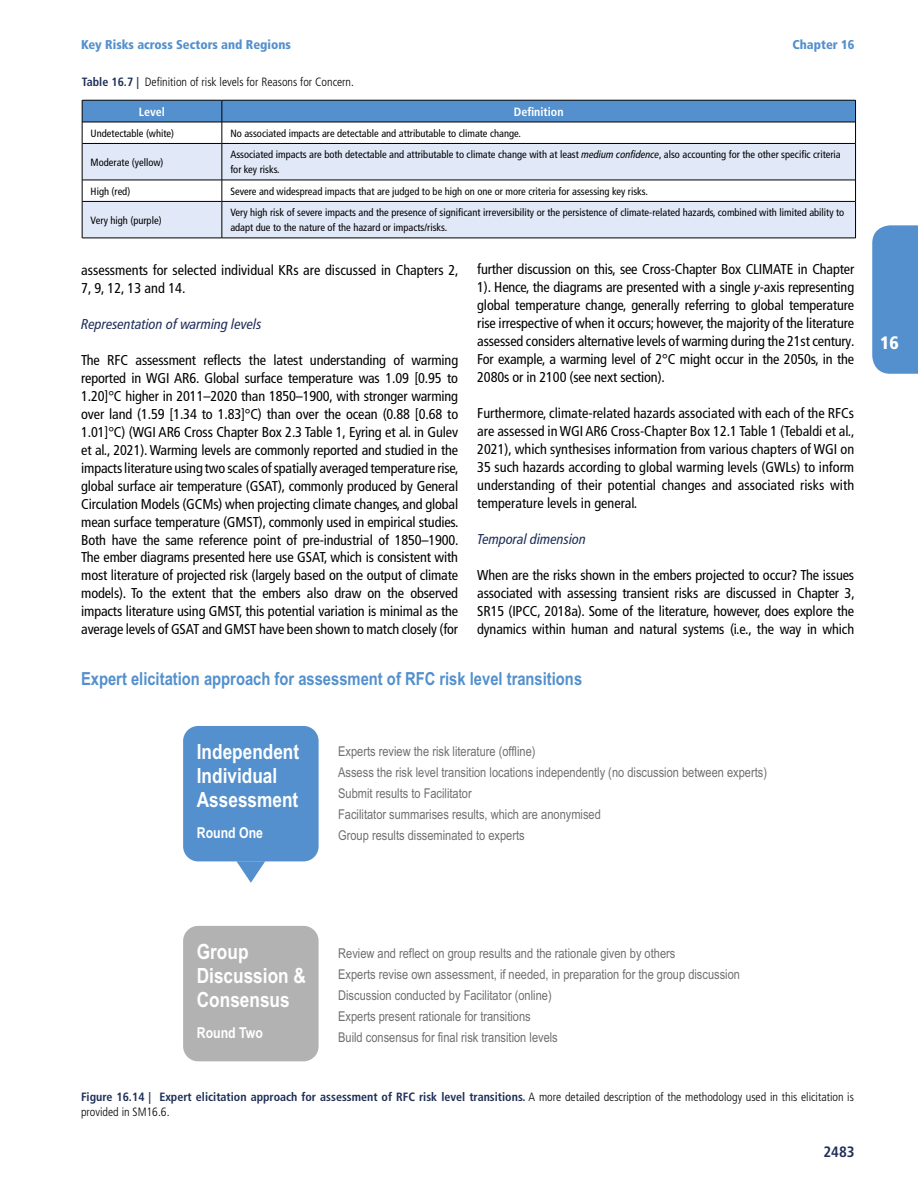
<style>
.page{position:relative;width:918px;height:1188px;background:#fff}
.page>*{position:absolute;margin:0;border:0;box-sizing:border-box;transform-origin:0 0}
.t1{font:700 21px/24px "Arial Narrow";color:#fff}
.t2{font:700 18px "Arial Narrow";color:#5390cd}
.t3{font:900 condensed 18px "Frutiger LT Pro";color:#fff}
.t4{font:700 15px "Arial Narrow";color:#fff}
.t5{font:700 condensed 15px "Frutiger LT Pro";color:#1e2e57}
.t6{font:condensed 14.25px/18px "Frutiger LT Pro";letter-spacing:-.01em;color:#000;text-align:justify}
.t7{font:italic condensed 14.25px "Frutiger LT Pro";color:#1e2e57}
.t8{font:13.5px/21px "Arial Narrow";color:#706f6f}
.t9{font:900 condensed 12.75px "Frutiger LT Pro";color:#5390cd}
.t10{font:300 condensed 12px/15px "Frutiger LT Pro";color:#000}
.t11{font:700 condensed 12px "Frutiger LT Pro";color:#fff}
.t12{font:condensed 10.5px/15px "Frutiger LT Pro";color:#000}
.s1{font-weight:700;color:#1e2e57}
.s2{font-style:italic}
</style>
<div class="page">
<div style="left:872px;top:225px;width:46px;height:149px;background:#5390cd"></div>
<svg style="left:83px;top:144px;width:772px;height:94px;fill:#e1e8f7"></svg>
<svg style="left:82px;top:100px;width:774px;height:43px"></svg>
<hr style="left:82px;top:143px;width:140px;height:1px;background:#000">
<hr style="left:82px;top:143px;width:1px;height:37px;background:#000">
<hr style="left:222px;top:143px;width:633px;height:1px;background:#000">
<hr style="left:222px;top:143px;width:1px;height:37px;background:#000">
<hr style="left:855px;top:143px;width:1px;height:37px;background:#000">
<hr style="left:82px;top:180px;width:140px;height:1px;background:#000">
<svg style="left:82px;top:180px;width:1px;height:21px"></svg>
<hr style="left:222px;top:180px;width:633px;height:1px;background:#000">
<svg style="left:222px;top:180px;width:1px;height:21px"></svg>
<svg style="left:855px;top:180px;width:1px;height:21px"></svg>
<hr style="left:82px;top:201px;width:140px;height:1px;background:#000">
<hr style="left:82px;top:201px;width:1px;height:37px;background:#000">
<hr style="left:82px;top:238px;width:140px;height:1px;background:#000">
<hr style="left:222px;top:201px;width:633px;height:1px;background:#000">
<hr style="left:222px;top:201px;width:1px;height:37px;background:#000">
<hr style="left:855px;top:201px;width:1px;height:37px;background:#000">
<hr style="left:222px;top:238px;width:633px;height:1px;background:#000">
<div style="left:183px;top:726px;width:136px;height:135px;background:#5390cd;border-radius:15px"></div>
<svg style="left:236px;top:861px;width:29px;height:22px"></svg>
<div style="left:183px;top:926px;width:136px;height:135px;background:#b3b2b2;border-radius:15px"></div>
<p class="t9" style="left:81px;top:37px;width:212px">Key Risks across Sectors and Regions</p>
<p class="t9" style="left:793px;top:37px;width:63px">Chapter 16</p>
<p class="t10" style="left:82px;top:74px;width:274px"><span class="s1">Table 16.7 |</span> Definition of risk levels for Reasons for Concern.</p>
<p class="t11" style="left:139px;top:104px;width:28px">Level</p>
<p class="t11" style="left:514px;top:104px;width:51px">Definition</p>
<p class="t12" style="left:91px;top:126px;width:85px">Undetectable (white)</p>
<p class="t12" style="left:230px;top:126px;width:292px">No associated impacts are detectable and attributable to climate change.</p>
<p class="t12" style="left:91px;top:155px;width:74px">Moderate (yellow)</p>
<p class="t12" style="left:230px;top:147px;width:612px">Associated impacts are both detectable and attributable to climate change with at least <span class="s2">medium confidence</span>, also accounting for the other specific criteria for key risks.</p>
<p class="t12" style="left:91px;top:184px;width:41px">High (red)</p>
<p class="t12" style="left:230px;top:184px;width:419px">Severe and widespread impacts that are judged to be high on one or more criteria for assessing key risks.</p>
<p class="t12" style="left:91px;top:213px;width:72px">Very high (purple)</p>
<p class="t12" style="left:230px;top:205px;width:616px">Very high risk of severe impacts and the presence of significant irreversibility or the persistence of climate-related hazards, combined with limited ability to adapt due to the nature of the hazard or impacts/risks.</p>
<p class="t6" style="left:81px;top:261px;width:379px">assessments for selected individual KRs are discussed in Chapters 2,<br>7, 9, 12, 13 and 14.</p>
<p class="t7" style="left:81px;top:315px;width:182px">Representation of warming levels</p>
<p class="t6" style="left:81px;top:351px;width:379px">The RFC assessment reflects the latest understanding of warming reported in WGI AR6. Global surface temperature was 1.09 [0.95 to 1.20]°C higher in 2011–2020 than 1850–1900, with stronger warming over land (1.59 [1.34 to 1.83]°C) than over the ocean (0.88 [0.68 to 1.01]°C) (WGI AR6 Cross Chapter Box 2.3 Table 1, Eyring et al. in Gulev et al., 2021). Warming levels are commonly reported and studied in the impacts literature using two scales of spatially averaged temperature rise, global surface air temperature (GSAT), commonly produced by General Circulation Models (GCMs) when projecting climate changes, and global mean surface temperature (GMST), commonly used in empirical studies.<br>Both have the same reference point of pre-industrial of 1850–1900.<br>The ember diagrams presented here use GSAT, which is consistent with most literature of projected risk (largely based on the output of climate models). To the extent that the embers also draw on the observed impacts literature using GMST, this potential variation is minimal as the average levels of GSAT and GMST have been shown to match closely (for</p>
<p class="t6" style="left:477px;top:261px;width:379px">further discussion on this, see Cross-Chapter Box CLIMATE in Chapter 1). Hence, the diagrams are presented with a single <span class="s2">y</span>-axis representing global temperature change, generally referring to global temperature rise irrespective of when it occurs; however, the majority of the literature assessed considers alternative levels of warming during the 21st century.<br>For example, a warming level of 2°C might occur in the 2050s, in the 2080s or in 2100 (see next section).</p>
<p class="t6" style="left:477px;top:405px;width:379px">Furthermore, climate-related hazards associated with each of the RFCs are assessed in WGI AR6 Cross-Chapter Box 12.1 Table 1 (Tebaldi et al., 2021), which synthesises information from various chapters of WGI on 35 such hazards according to global warming levels (GWLs) to inform understanding of their potential changes and associated risks with temperature levels in general.</p>
<p class="t7" style="left:477px;top:531px;width:110px">Temporal dimension</p>
<p class="t6" style="left:477px;top:567px;width:379px">When are the risks shown in the embers projected to occur? The issues associated with assessing transient risks are discussed in Chapter 3, SR15 (IPCC, 2018a). Some of the literature, however, does explore the dynamics within human and natural systems (i.e., the way in which</p>
<p class="t2" style="left:81px;top:666px;width:503px">Expert elicitation approach for assessment of RFC risk level transitions</p>
<h1 class="t1" style="left:197px;top:738px;width:104px">Independent<br>Individual<br>Assessment</h1>
<p class="t4" style="left:197px;top:821px;width:68px">Round One</p>
<p class="t8" style="left:338px;top:740px;width:430px">Experts review the risk literature (offline)<br>Assess the risk level transition locations independently (no discussion between experts)<br>Submit results to Facilitator<br>Facilitator summarises results, which are anonymised<br>Group results disseminated to experts</p>
<p class="t3" style="left:880px;top:332px;width:20px">16</p>
<h1 class="t1" style="left:197px;top:938px;width:111px">Group<br>Discussion &amp;<br>Consensus</h1>
<p class="t4" style="left:197px;top:1021px;width:68px">Round Two</p>
<p class="t8" style="left:338px;top:942px;width:403px">Review and reflect on group results and the rationale given by others<br>Experts revise own assessment, if needed, in preparation for the group discussion Discussion conducted by Facilitator (online)<br>Experts present rationale for transitions<br>Build consensus for final risk transition levels</p>
<p class="t10" style="left:81px;top:1089px;width:775px"><span class="s1">Figure 16.14 | Expert elicitation approach for assessment of RFC risk level transitions.</span> A more detailed description of the methodology used in this elicitation is provided in SM16.6.</p>
<p class="t5" style="left:823px;top:1143px;width:33px">2483</p>
</div>
